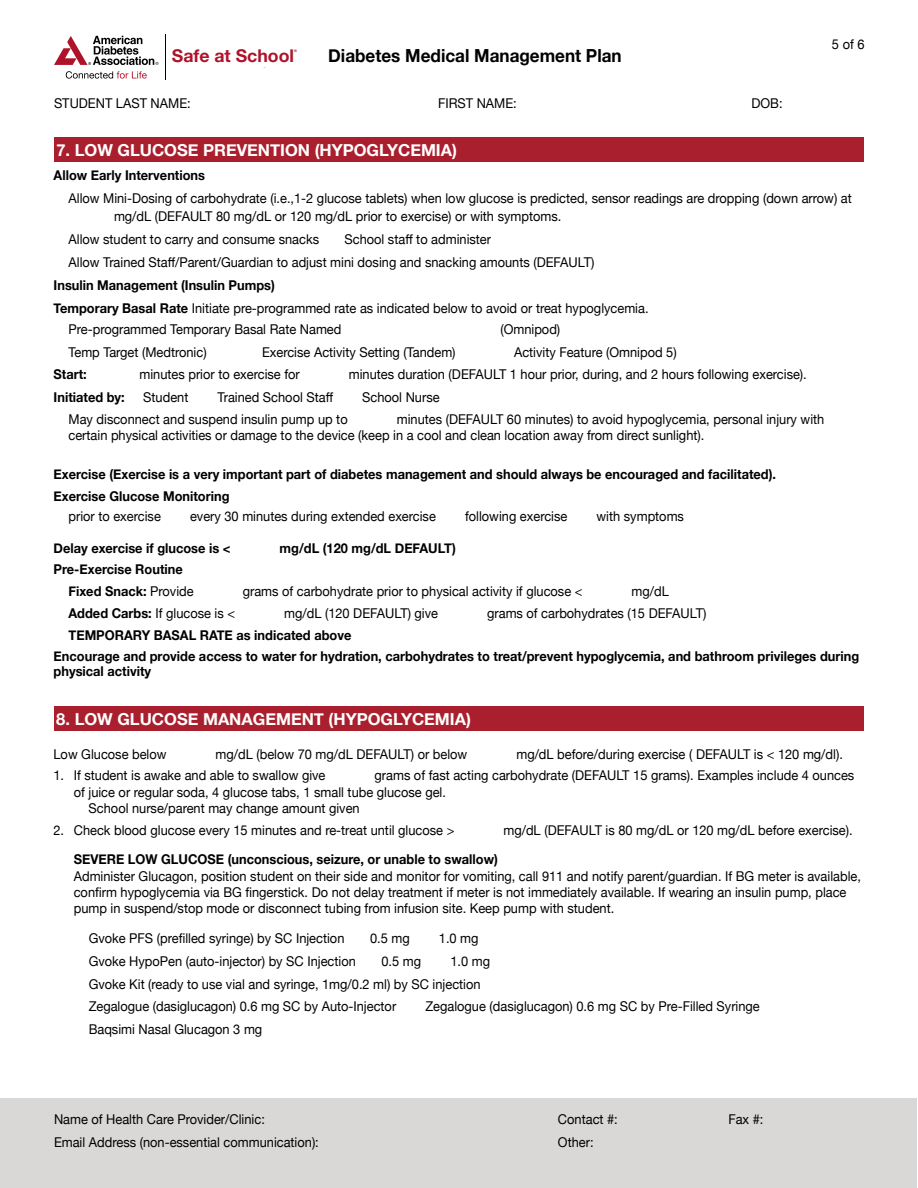
<style>
.page{position:relative;width:918px;height:1188px;background:#fff}
.page>*{position:absolute;margin:0;border:0;box-sizing:border-box;transform-origin:0 0}
.Body_Copy{font:700 18px "Helvetica Neue";color:#000;scale:.95 1}
.t1{font:700 17.7px "Helvetica Neue LT Pro";color:#ae132a}
.Subhead_2{font:700 16.5px "Helvetica Neue";color:#fff}
.Body_Copy-2{font:13.5px/16.2px "Helvetica Neue";color:#000;scale:.95 1}
.Body_Copy-3{font:700 13.5px/15px "Helvetica Neue";color:#000;scale:.95 1}
.t2{font:700 3.6px "Helvetica Neue LT Pro";color:#af1f2c}
.s1{font-weight:700}
.s2{font-weight:400}
</style>
<div class="page">
<div style="left:1px;top:1098px;width:916px;height:90px;background:#d9d8d6"></div>
<hr style="left:165px;top:34px;width:1px;height:46px;background:#000">
<svg style="left:54px;top:36px;width:105px;height:29px"></svg>
<svg style="left:66px;top:71px;width:81px;height:8px"></svg>
<div style="left:54px;top:138px;width:810px;height:24px;background:#aa1f2e"></div>
<div style="left:54px;top:706px;width:810px;height:25px;background:#aa1f2e"></div>
<p class="t1" style="left:172px;top:45px;width:124px">Safe at School</p>
<p class="t2" style="left:294px;top:48px;width:4px">®</p>
<p class="Body_Copy" style="left:328px;top:42px;width:310px">Diabetes Medical Management Plan</p>
<p class="Body_Copy-2" style="left:832px;top:37px;width:36px">5 of 6</p>
<p class="Body_Copy-2" style="left:54px;top:96px;width:146px">STUDENT LAST NAME:</p>
<p class="Body_Copy-2" style="left:438px;top:96px;width:84px">FIRST NAME:</p>
<p class="Body_Copy-2" style="left:752px;top:96px;width:34px">DOB:</p>
<p class="Subhead_2" style="left:56px;top:137px;width:402px">7. LOW GLUCOSE PREVENTION (HYPOGLYCEMIA)</p>
<p class="Body_Copy-3" style="left:54px;top:168px;width:161px">Allow Early Interventions</p>
<p class="Body_Copy-2" style="left:114px;top:190px;width:778px;line-height:18px;text-indent:-45px">Allow Mini-Dosing of carbohydrate (i.e.,1-2 glucose tablets) when low glucose is predicted, sensor readings are dropping (down arrow) at mg/dL (DEFAULT 80 mg/dL or 120 mg/dL prior to exercise) or with symptoms.</p>
<p class="Body_Copy-2" style="left:69px;top:232px;width:265px">Allow student to carry and consume snacks</p>
<p class="Body_Copy-2" style="left:345px;top:232px;width:156px">School staff to administer</p>
<p class="Body_Copy-2" style="left:69px;top:255px;width:555px">Allow Trained Staff/Parent/Guardian to adjust mini dosing and snacking amounts (DEFAULT)</p>
<p class="Body_Copy-3" style="left:54px;top:278px;width:234px">Insulin Management (Insulin Pumps)</p>
<p class="Body_Copy-2" style="left:54px;top:300px;width:628px"><span class="s1">Temporary Basal Rate</span> Initiate pre-programmed rate as indicated below to avoid or treat hypoglycemia.</p>
<p class="Body_Copy-2" style="left:69px;top:322px;width:289px">Pre-programmed Temporary Basal Rate Named</p>
<p class="Body_Copy-2" style="left:500px;top:322px;width:65px">(Omnipod)</p>
<p class="Body_Copy-2" style="left:69px;top:345px;width:147px">Temp Target (Medtronic)</p>
<p class="Body_Copy-2" style="left:262px;top:345px;width:205px">Exercise Activity Setting (Tandem)</p>
<p class="Body_Copy-2" style="left:514px;top:345px;width:173px">Activity Feature (Omnipod 5)</p>
<p class="Body_Copy-3" style="left:54px;top:367px;width:37px">Start:</p>
<p class="Body_Copy-2" style="left:140px;top:367px;width:170px">minutes prior to exercise for</p>
<p class="Body_Copy-2" style="left:349px;top:367px;width:484px">minutes duration (DEFAULT 1 hour prior, during, and 2 hours following exercise).</p>
<p class="Body_Copy-3" style="left:54px;top:390px;width:76px">Initiated by:</p>
<p class="Body_Copy-2" style="left:143px;top:390px;width:49px">Student</p>
<p class="Body_Copy-2" style="left:218px;top:390px;width:123px">Trained School Staff</p>
<p class="Body_Copy-2" style="left:362px;top:390px;width:83px">School Nurse</p>
<p class="Body_Copy-2" style="left:69px;top:412px;width:295px">May disconnect and suspend insulin pump up to</p>
<p class="Body_Copy-2" style="left:69px;top:412px;width:797px;text-indent:328px">minutes (DEFAULT 60 minutes) to avoid hypoglycemia, personal injury with certain physical activities or damage to the device (keep in a cool and clean location away from direct sunlight).</p>
<p class="Body_Copy-3" style="left:54px;top:467px;width:762px">Exercise (Exercise is a very important part of diabetes management and should always be encouraged and facilitated).</p>
<p class="Body_Copy-3" style="left:54px;top:489px;width:187px">Exercise Glucose Monitoring</p>
<p class="Body_Copy-2" style="left:69px;top:509px;width:99px">prior to exercise</p>
<p class="Body_Copy-2" style="left:190px;top:509px;width:260px">every 30 minutes during extended exercise</p>
<p class="Body_Copy-2" style="left:465px;top:509px;width:109px">following exercise</p>
<p class="Body_Copy-2" style="left:597px;top:509px;width:94px">with symptoms</p>
<p class="Body_Copy-3" style="left:54px;top:541px;width:188px">Delay exercise if glucose is &lt;</p>
<p class="Body_Copy-3" style="left:280px;top:541px;width:187px">mg/dL (120 mg/dL DEFAULT)</p>
<p class="Body_Copy-3" style="left:54px;top:562px;width:137px">Pre-Exercise Routine</p>
<p class="Body_Copy-3" style="left:69px;top:584px;width:133px">Fixed Snack: <span class="s2">Provide</span></p>
<p class="Body_Copy-2" style="left:243px;top:584px;width:359px">grams of carbohydrate prior to physical activity if glucose &lt;</p>
<p class="Body_Copy-2" style="left:632px;top:584px;width:41px">mg/dL</p>
<p class="Body_Copy-2" style="left:69px;top:606px;width:177px"><span class="s1">Added Carbs:</span> If glucose is &lt;</p>
<p class="Body_Copy-2" style="left:284px;top:606px;width:164px">mg/dL (120 DEFAULT) give</p>
<p class="Body_Copy-2" style="left:487px;top:606px;width:232px">grams of carbohydrates (15 DEFAULT)</p>
<p class="Body_Copy-3" style="left:69px;top:628px;width:299px">TEMPORARY BASAL RATE as indicated above</p>
<p class="Body_Copy-3" style="left:54px;top:649px;width:850px">Encourage and provide access to water for hydration, carbohydrates to treat/prevent hypoglycemia, and bathroom privileges during physical activity</p>
<p class="Subhead_2" style="left:56px;top:706px;width:416px">8. LOW GLUCOSE MANAGEMENT (HYPOGLYCEMIA)</p>
<p class="Body_Copy-2" style="left:54px;top:747px;width:120px">Low Glucose below</p>
<p class="Body_Copy-2" style="left:216px;top:747px;width:267px">mg/dL (below 70 mg/dL DEFAULT) or below</p>
<p class="Body_Copy-2" style="left:516px;top:747px;width:345px">mg/dL before/during exercise ( DEFAULT is &lt; 120 mg/dl).</p>
<p class="Body_Copy-2" style="left:54px;top:768px;width:288px">1. If student is awake and able to swallow give</p>
<p class="Body_Copy-2" style="left:375px;top:768px;width:507px">grams of fast acting carbohydrate (DEFAULT 15 grams). Examples include 4 ounces</p>
<p class="Body_Copy-2" style="left:74px;top:785px;width:393px">of juice or regular soda, 4 glucose tabs, 1 small tube glucose gel.</p>
<p class="Body_Copy-2" style="left:89px;top:801px;width:287px">School nurse/parent may change amount given</p>
<p class="Body_Copy-2" style="left:54px;top:822px;width:424px">2. Check blood glucose every 15 minutes and re-treat until glucose &gt;</p>
<p class="Body_Copy-2" style="left:503px;top:822px;width:369px">mg/dL (DEFAULT is 80 mg/dL or 120 mg/dL before exercise).</p>
<p class="Body_Copy-2" style="left:74px;top:852px;width:830px"><span class="s1">SEVERE LOW GLUCOSE (unconscious, seizure, or unable to swallow)<br></span>Administer Glucagon, position student on their side and monitor for vomiting, call 911 and notify parent/guardian. If BG meter is available, confirm hypoglycemia via BG fingerstick. Do not delay treatment if meter is not immediately available. If wearing an insulin pump, place pump in suspend/stop mode or disconnect tubing from infusion site. Keep pump with student.</p>
<p class="Body_Copy-2" style="left:89px;top:930px;width:271px">Gvoke PFS (prefilled syringe) by SC Injection</p>
<p class="Body_Copy-2" style="left:370px;top:930px;width:43px">0.5 mg</p>
<p class="Body_Copy-2" style="left:439px;top:930px;width:43px">1.0 mg</p>
<p class="Body_Copy-2" style="left:89px;top:953px;width:283px">Gvoke HypoPen (auto-injector) by SC Injection</p>
<p class="Body_Copy-2" style="left:381px;top:953px;width:43px">0.5 mg</p>
<p class="Body_Copy-2" style="left:450px;top:953px;width:43px">1.0 mg</p>
<p class="Body_Copy-2" style="left:89px;top:976px;width:414px">Gvoke Kit (ready to use vial and syringe, 1mg/0.2 ml) by SC injection</p>
<p class="Body_Copy-2" style="left:89px;top:999px;width:325px">Zegalogue (dasiglucagon) 0.6 mg SC by Auto-Injector</p>
<p class="Body_Copy-2" style="left:425px;top:999px;width:354px">Zegalogue (dasiglucagon) 0.6 mg SC by Pre-Filled Syringe</p>
<p class="Body_Copy-2" style="left:89px;top:1022px;width:184px">Baqsimi Nasal Glucagon 3 mg</p>
<p class="Body_Copy-2" style="left:54px;top:1112px;width:224px">Name of Health Care Provider/Clinic:</p>
<p class="Body_Copy-2" style="left:558px;top:1112px;width:65px">Contact #:</p>
<p class="Body_Copy-2" style="left:728px;top:1112px;width:39px">Fax #:</p>
<p class="Body_Copy-2" style="left:54px;top:1135px;width:280px">Email Address (non-essential communication):</p>
<p class="Body_Copy-2" style="left:558px;top:1135px;width:39px">Other:</p>
</div>
